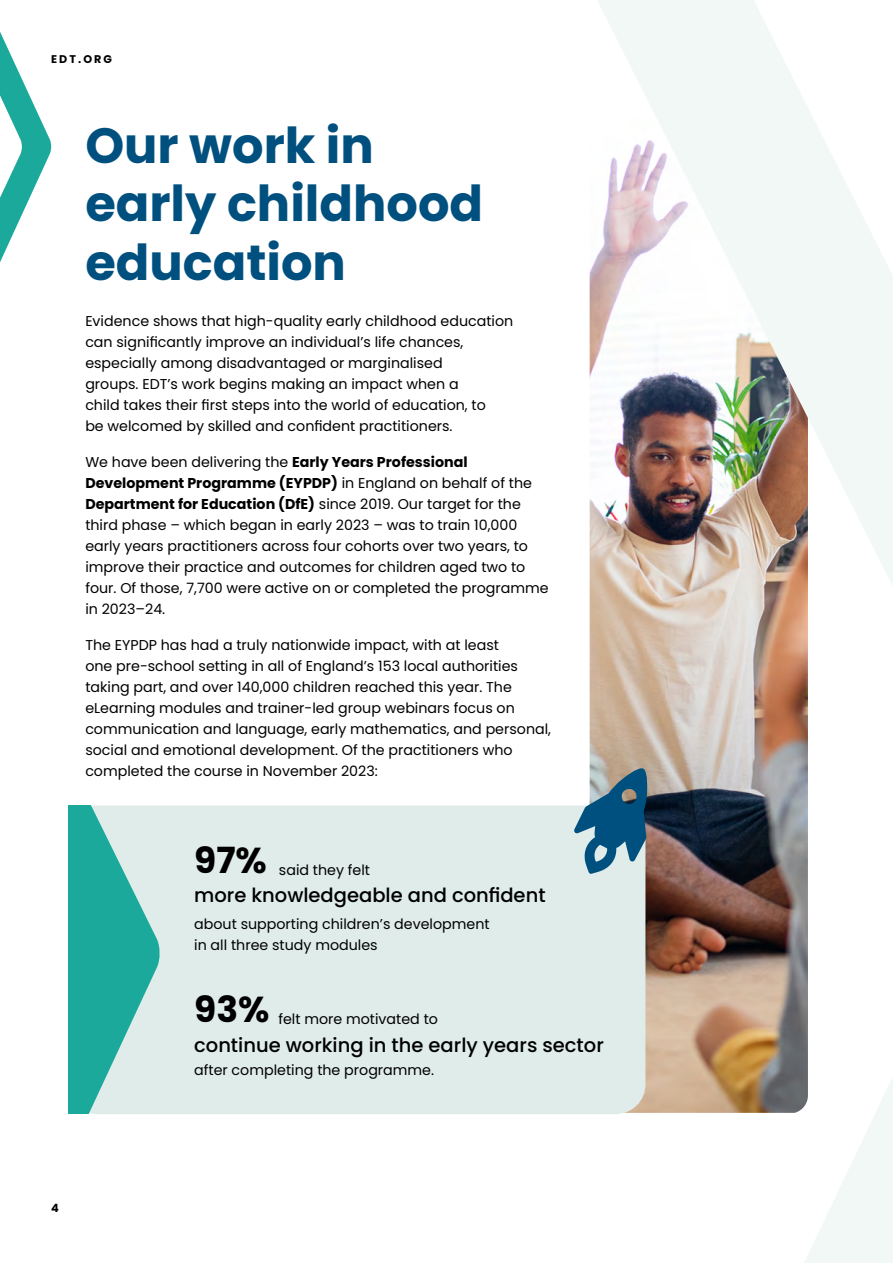
<style>
.page{position:relative;width:893px;height:1263px;background:#fff}
.page>*{position:absolute;margin:0;border:0;box-sizing:border-box;transform-origin:0 0}
.t1{font:700 49.5px/58.5px "Poppins";color:#00507f}
.t2{font:700 36px "Poppins";color:#000}
.t3{font:500 19.5px "Poppins";color:#000}
.t4{font:14.25px/21px "Poppins";color:#000}
.t5{font:700 11.4px "Poppins";color:#000}
.t6{font:700 11.1px "Poppins";letter-spacing:.19em;color:#000}
.s1{font-weight:700}
</style>
<div class="page">
<img style="left:589px;top:0;width:304px;height:1263px">
<svg style="left:0;top:32px;width:51px;height:230px"></svg>
<div style="left:68px;top:805px;width:577px;height:309px;background:#dfecea;border-radius:30px"></div>
<svg style="left:574px;top:768px;width:73px;height:106px"></svg>
<svg style="left:68px;top:805px;width:93px;height:308px"></svg>
<p class="t6" style="left:51px;top:53px;width:63px">EDT.ORG</p>
<h1 class="t1" style="left:85px;top:116px;width:399px">Our work in early childhood education</h1>
<p class="t4" style="left:85px;top:311px;width:429px">Evidence shows that high-quality early childhood education can significantly improve an individual’s life chances, especially among disadvantaged or marginalised<br>groups. EDT’s work begins making an impact when a<br>child takes their first steps into the world of education, to<br>be welcomed by skilled and confident practitioners.</p>
<p class="t4" style="left:85px;top:452px;width:465px">We have been delivering the <span class="s1">Early Years Professional Development Programme (EYPDP)</span> in England on behalf of the <span class="s1">Department for Education (DfE)</span> since 2019. Our target for the third phase – which began in early 2023 – was to train 10,000 early years practitioners across four cohorts over two years, to improve their practice and outcomes for children aged two to four. Of those, 7,700 were active on or completed the programme in 2023–24.</p>
<p class="t4" style="left:85px;top:635px;width:467px">The EYPDP has had a truly nationwide impact, with at least<br>one pre-school setting in all of England’s 153 local authorities taking part, and over 140,000 children reached this year. The eLearning modules and trainer-led group webinars focus on communication and language, early mathematics, and personal, social and emotional development. Of the practitioners who completed the course in November 2023:</p>
<h2 class="t2" style="left:194px;top:840px;width:74px">97%</h2>
<p class="t4" style="left:279px;top:859px;width:93px">said they felt</p>
<h3 class="t3" style="left:194px;top:884px;width:353px">more knowledgeable and confident</h3>
<p class="t4" style="left:194px;top:913px;width:297px">about supporting children’s development in all three study modules</p>
<h2 class="t2" style="left:194px;top:989px;width:77px">93%</h2>
<p class="t4" style="left:278px;top:1008px;width:161px">felt more motivated to</p>
<h3 class="t3" style="left:194px;top:1033px;width:411px">continue working in the early years sector</h3>
<p class="t5" style="left:51px;top:1201px;width:9px">4</p>
<p class="t4" style="left:194px;top:1059px;width:241px">after completing the programme.</p>
</div>
